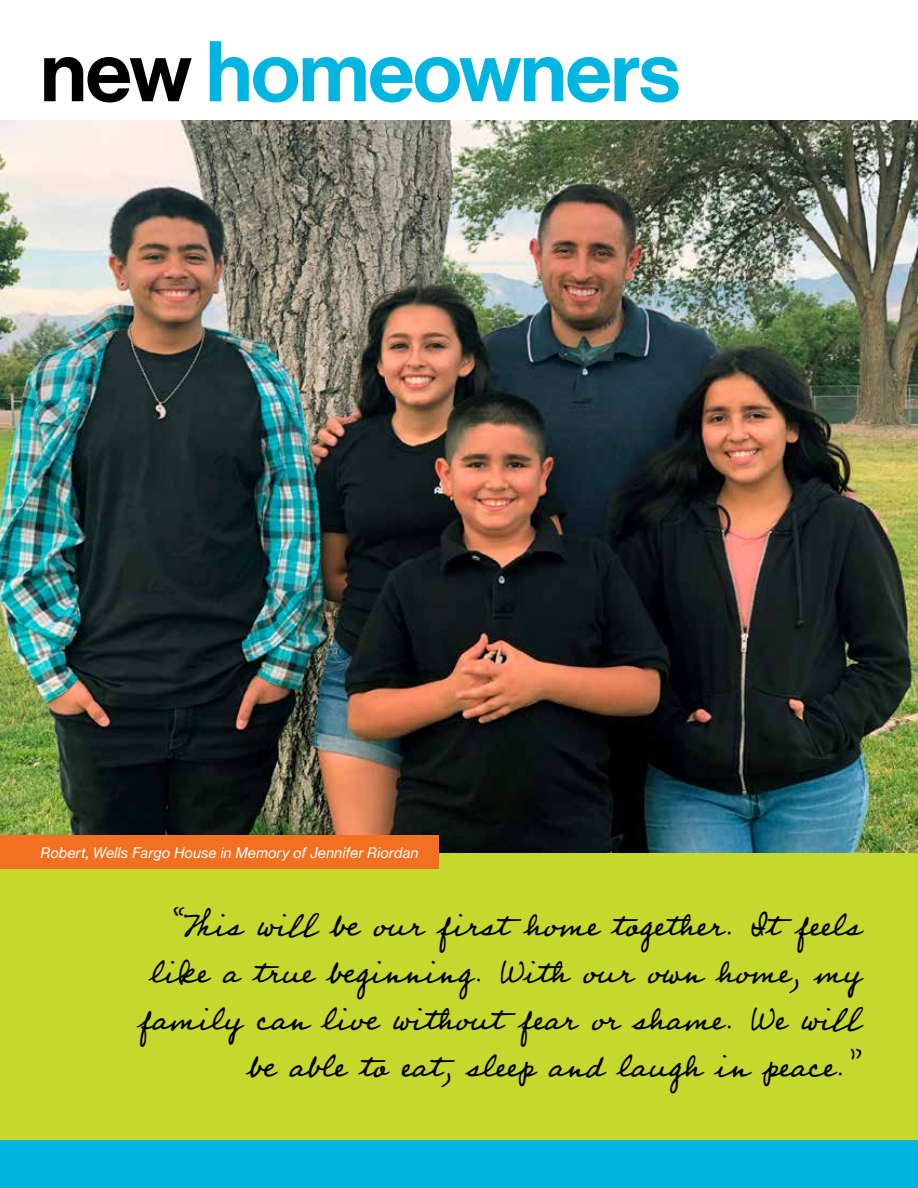
<style>
.page{position:relative;width:918px;height:1188px;background:#fff}
.page>*{position:absolute;margin:0;border:0;box-sizing:border-box;transform-origin:0 0}
.t1{font:500 84px "Neue Haas Grotesk Display";letter-spacing:-.01em;color:#00b5df}
.t2{font:39px/46.8px "Professor";color:#000;text-align:right}
.t3{font:italic 14.25px "Neue Haas Grotesk Text";letter-spacing:.005em;color:#fff}
.s1{color:#000}
</style>
<div class="page">
<div style="left:0;top:852px;width:918px;height:289px;background:#c4d82e"></div>
<div style="left:0;top:1141px;width:918px;height:47px;background:#00b5df"></div>
<img style="left:0;top:121px;width:918px;height:731px">
<div style="left:0;top:835px;width:439px;height:34px;background:#f36f21"></div>
<h1 class="t1" style="left:40px;top:23px;width:641px"><span class="s1">new</span> homeowners</h1>
<p class="t3" style="left:40px;top:844px;width:380px">Robert, Wells Fargo House in Memory of Jennifer Riordan</p>
<p class="t2" style="left:138px;top:898px;width:728px">“This will be our first home together. It feels like a true beginning. With our own home, my family can live without fear or shame. We will be able to eat, sleep and laugh in peace.”</p>
</div>
